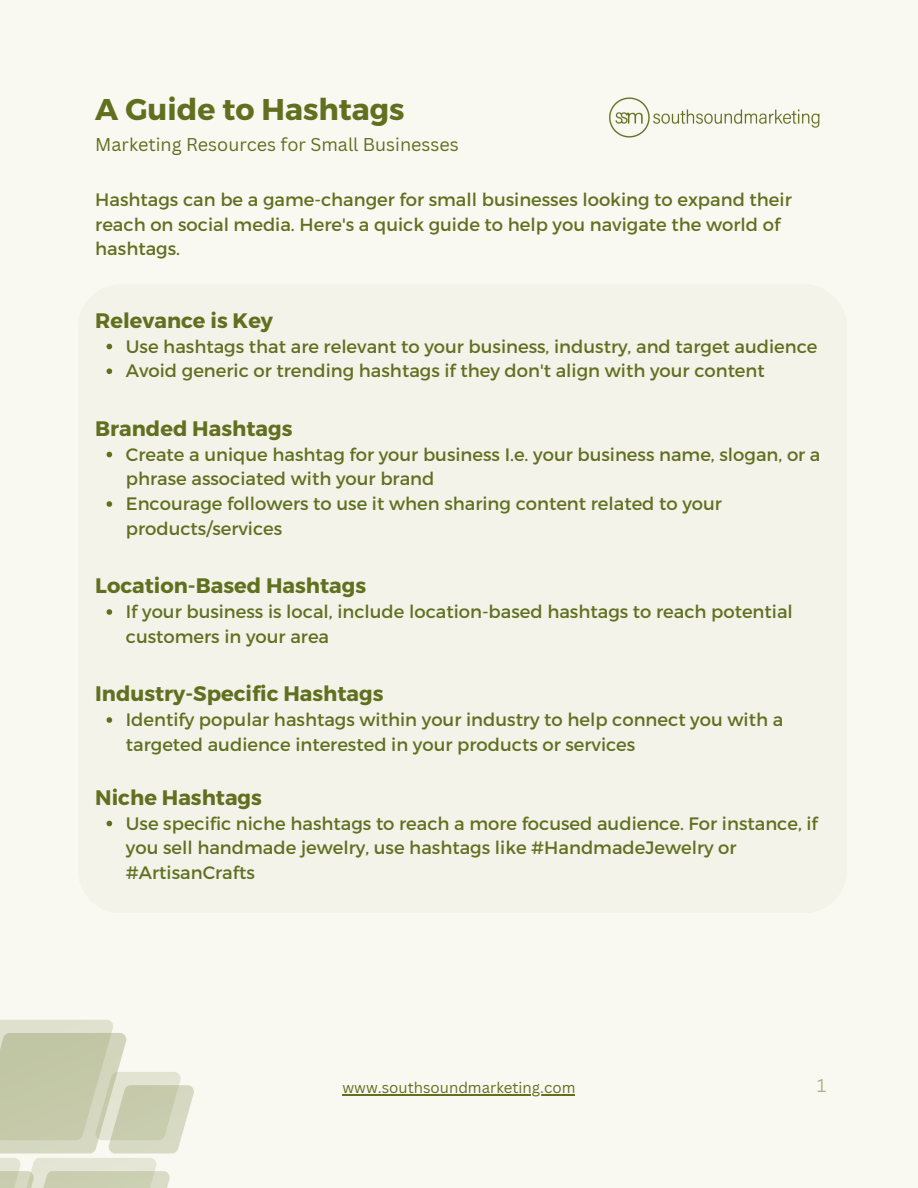
<style>
.page{position:relative;width:918px;height:1188px;background:#f9f8f1}
.page>*{position:absolute;margin:0;border:0;box-sizing:border-box;transform-origin:0 0}
.t1{font:700 30px "Montserrat";color:#61701f}
.t2{font:700 21px "Montserrat";color:#61701f}
.t3{font:18px/24.8px "Montserrat";color:#61701f}
.t4{font:18px "Canva Sans";color:#61701f}
.t5{font:15px "Canva Sans";color:#61701f}
</style>
<div class="page">
<img style="left:609px;top:97px;width:211px;height:41px">
<svg style="left:107px;top:344px;width:5px;height:5px"></svg>
<svg style="left:107px;top:368px;width:5px;height:6px"></svg>
<svg style="left:107px;top:452px;width:5px;height:5px"></svg>
<svg style="left:107px;top:501px;width:5px;height:6px"></svg>
<svg style="left:107px;top:609px;width:5px;height:6px"></svg>
<svg style="left:107px;top:717px;width:5px;height:6px"></svg>
<svg style="left:107px;top:821px;width:5px;height:5px"></svg>
<hr style="left:343px;top:1094px;width:232px;height:1px;background:#61701f">
<svg style="left:0;top:1020px;width:194px;height:168px"></svg>
<p class="t1" style="left:95px;top:90px;width:311px">A Guide to Hashtags</p>
<p class="t4" style="left:95px;top:131px;width:365px">Marketing Resources for Small Businesses</p>
<p class="t3" style="left:95px;top:186px;width:698px">Hashtags can be a game-changer for small businesses looking to expand their reach on social media. Here's a quick guide to help you navigate the world of hashtags.</p>
<p class="t2" style="left:95px;top:307px;width:179px">Relevance is Key</p>
<p class="t3" style="left:126px;top:333px;width:693px">Use hashtags that are relevant to your business, industry, and target audience</p>
<p class="t3" style="left:126px;top:358px;width:640px">Avoid generic or trending hashtags if they don't align with your content</p>
<p class="t2" style="left:95px;top:415px;width:199px">Branded Hashtags</p>
<p class="t3" style="left:126px;top:441px;width:696px">Create a unique hashtag for your business I.e. your business name, slogan, or a phrase associated with your brand</p>
<p class="t3" style="left:126px;top:491px;width:598px">Encourage followers to use it when sharing content related to your products/services</p>
<p class="t2" style="left:95px;top:572px;width:272px">Location-Based Hashtags</p>
<p class="t3" style="left:126px;top:599px;width:669px">If your business is local, include location-based hashtags to reach potential customers in your area</p>
<p class="t2" style="left:95px;top:680px;width:290px">Industry-Specific Hashtags</p>
<p class="t3" style="left:126px;top:707px;width:659px">Identify popular hashtags within your industry to help connect you with a targeted audience interested in your products or services</p>
<p class="t2" style="left:95px;top:784px;width:168px">Niche Hashtags</p>
<p class="t3" style="left:126px;top:810px;width:693px">Use specific niche hashtags to reach a more focused audience. For instance, if you sell handmade jewelry, use hashtags like #HandmadeJewelry or #ArtisanCrafts</p>
<p class="t5" style="left:343px;top:1077px;width:234px">www.southsoundmarketing.com</p>
<p class="t4" style="left:817px;top:1073px;width:11px">1</p>
</div>
